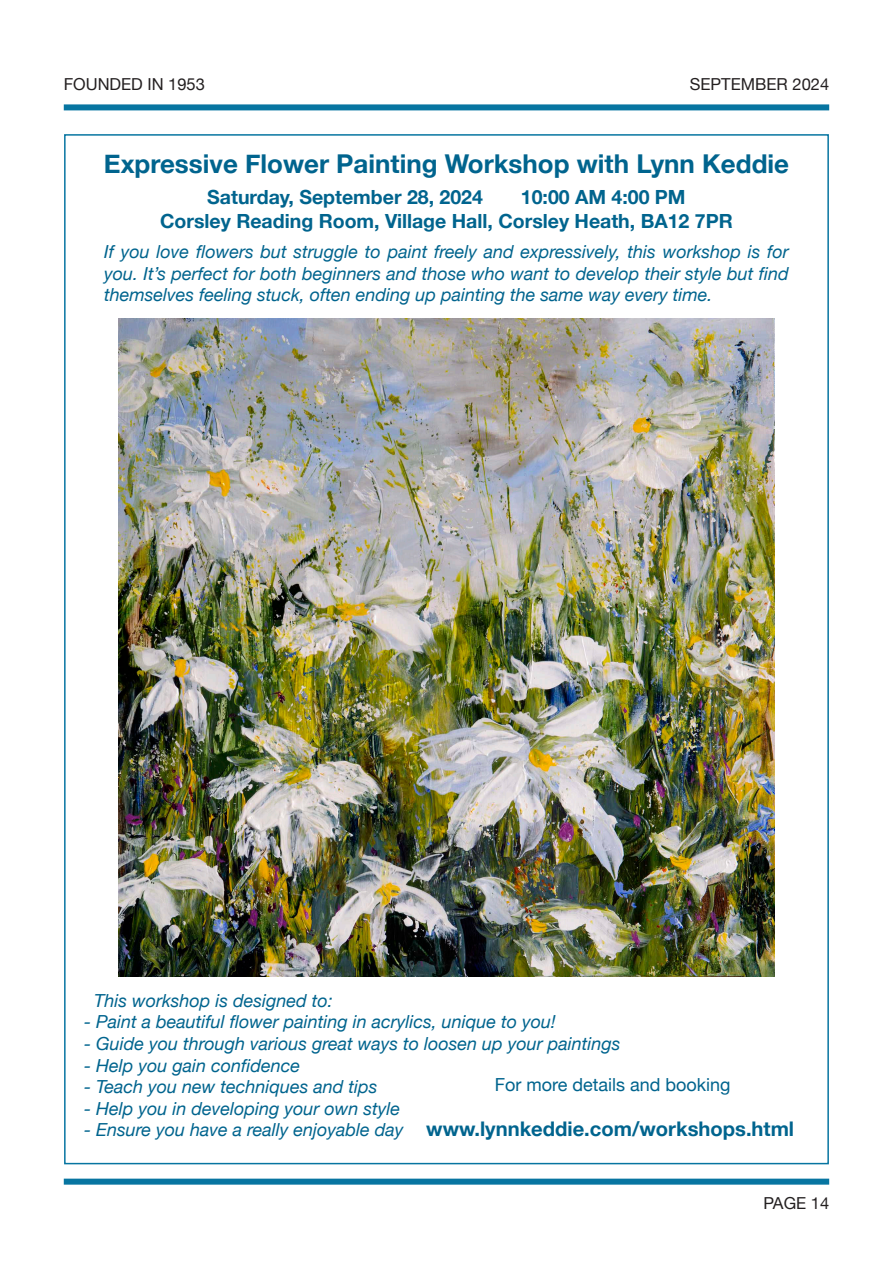
<style>
.page{position:relative;width:893px;height:1263px;background:#fff}
.page>*{position:absolute;margin:0;border:0;box-sizing:border-box;transform-origin:0 0}
.t1{font:700 25.95px "Helvetica Neue";color:#00648e}
.t2{font:700 20.1px "Helvetica Neue";color:#00648e}
.t3{font:700 19.5px "Helvetica Neue";color:#00648e}
.t4{font:italic 18px/21.6px "Helvetica Neue";color:#00648e;text-align:justify}
.t5{font:18px "Helvetica Neue";color:#00648e}
.t6{font:16.5px "Helvetica Neue";color:#231f20}
</style>
<div class="page">
<div style="left:64px;top:1178px;width:765px;height:6px;background:#0775a1"></div>
<div style="left:64px;top:104px;width:765px;height:6px;background:#0775a1"></div>
<img style="left:118px;top:319px;width:657px;height:657px">
<p class="t6" style="left:64px;top:72px;width:143px">FOUNDED IN 1953</p>
<p class="t6" style="left:690px;top:72px;width:141px">SEPTEMBER 2024</p>
<p class="t1" style="left:104px;top:144px;width:687px">Expressive Flower Painting Workshop with Lynn Keddie</p>
<p class="t3" style="left:207px;top:182px;width:277px">Saturday, September 28, 2024</p>
<p class="t3" style="left:521px;top:182px;width:166px">10:00 AM 4:00 PM</p>
<p class="t3" style="left:160px;top:205px;width:574px">Corsley Reading Room, Village Hall, Corsley Heath, BA12 7PR</p>
<p class="t4" style="left:104px;top:242px;width:686px">If you love flowers but struggle to paint freely and expressively, this workshop is for you. It’s perfect for both beginners and those who want to develop their style but find themselves feeling stuck, often ending up painting the same way every time.</p>
<p class="t4" style="left:94px;top:991px;width:240px">This workshop is designed to:</p>
<p class="t4" style="left:84px;top:1012px;width:473px">- Paint a beautiful flower painting in acrylics, unique to you!</p>
<p class="t4" style="left:84px;top:1034px;width:538px">- Guide you through various great ways to loosen up your paintings</p>
<p class="t4" style="left:84px;top:1055px;width:218px">- Help you gain confidence</p>
<p class="t4" style="left:84px;top:1077px;width:295px">- Teach you new techniques and tips</p>
<p class="t4" style="left:84px;top:1099px;width:318px">- Help you in developing your own style</p>
<p class="t4" style="left:84px;top:1120px;width:321px">- Ensure you have a really enjoyable day</p>
<p class="t5" style="left:495px;top:1072px;width:237px">For more details and booking</p>
<p class="t2" style="left:426px;top:1113px;width:369px">www.lynnkeddie.com/workshops.html</p>
<p class="t6" style="left:763px;top:1191px;width:67px">PAGE 14</p>
</div>
